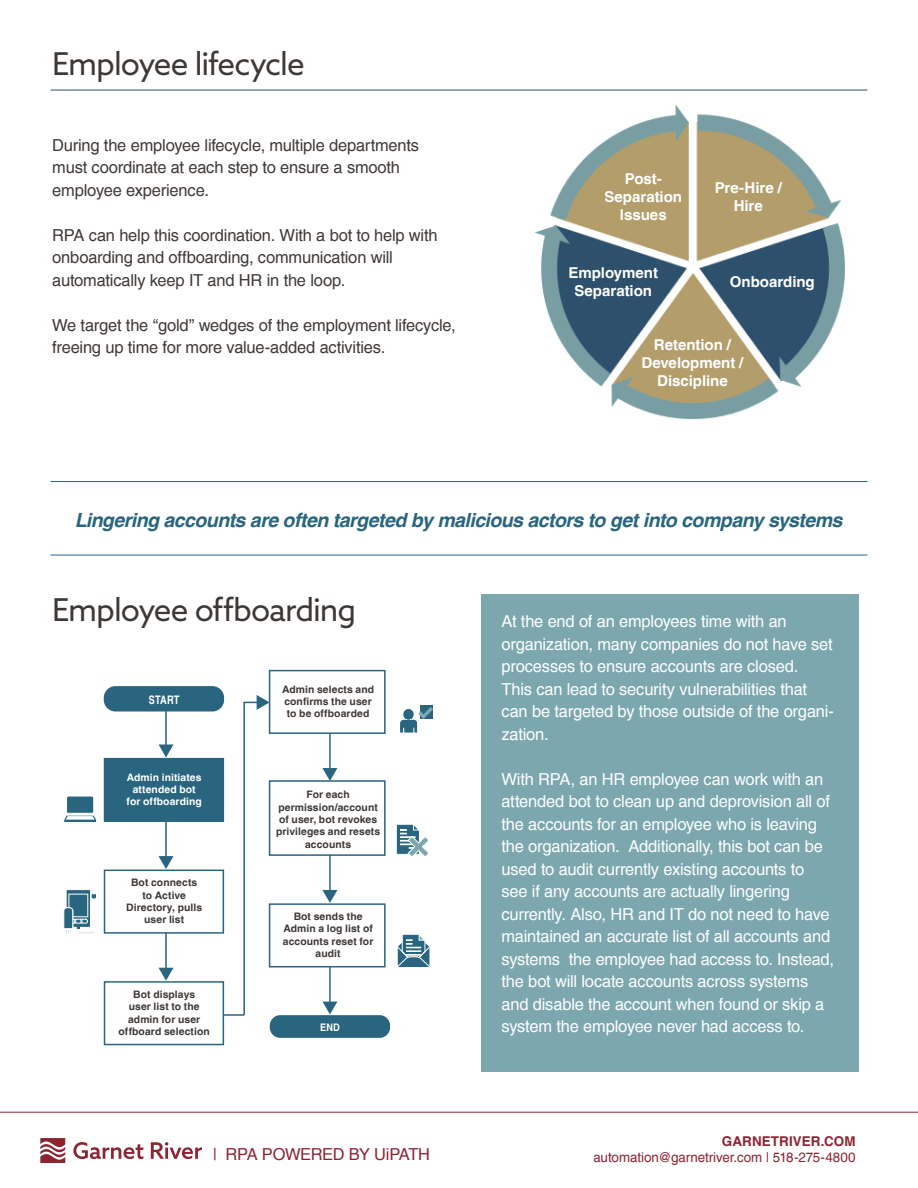
<style>
.page{position:relative;width:918px;height:1188px;background:#fff}
.page>*{position:absolute;margin:0;border:0;box-sizing:border-box;transform-origin:0 0}
.t1{font:31.5px "Azo Sans";letter-spacing:-.035em;color:#3e3835}
.t2{font:italic 700 19.5px "Helvetica";letter-spacing:-.025em;color:#29657e}
.t3{font:16.5px/22.5px "Helvetica";letter-spacing:-.015em;color:#fff}
.t4{font:16.5px/22.5px "Helvetica";letter-spacing:-.015em;color:#3e3835}
.t5{font:16.5px "Helvetica";letter-spacing:-.025em;color:#8d2431}
.t6{font:700 15px/18px "Helvetica";color:#fff;text-align:center}
.t7{font:13.5px "Helvetica";letter-spacing:-.005em;color:#8d2431}
.t8{font:700 13.5px "Helvetica";letter-spacing:.005em;color:#8d2431}
.t9{font:700 11.7px "Helvetica";letter-spacing:.015em;color:#fff;scale:.78 1}
.t10{font:700 10.35px/12.3px "Helvetica";letter-spacing:.01em;color:#3e3835;text-align:center}
.t11{font:700 10.35px/12.3px "Helvetica";letter-spacing:.01em;color:#fff;text-align:center}
.t12{font:700 10.35px "Helvetica";letter-spacing:.01em;color:#fff;scale:.88 1}
</style>
<div class="page">
<hr style="left:0;top:1112px;width:918px;height:1px;background:#8d2431">
<hr style="left:51px;top:90px;width:816px;height:1px;background:#2c516c">
<img style="left:535px;top:105px;width:310px;height:315px">
<hr style="left:51px;top:481px;width:816px;height:1px;background:#29657e">
<hr style="left:51px;top:555px;width:816px;height:1px;background:#29657e">
<div style="left:481px;top:594px;width:378px;height:478px;background:#7ca7ae"></div>
<svg style="left:40px;top:1138px;width:25px;height:25px"></svg>
<svg style="left:73px;top:1142px;width:70px;height:17px"></svg>
<svg style="left:151px;top:1142px;width:51px;height:17px"></svg>
<hr style="left:165px;top:709px;width:2px;height:38px;background:#29657e">
<svg style="left:159px;top:744px;width:14px;height:13px"></svg>
<hr style="left:329px;top:966px;width:2px;height:38px;background:#29657e">
<svg style="left:322px;top:1002px;width:15px;height:13px"></svg>
<div style="left:105px;top:687px;width:118px;height:24px;background:#29657e;border-radius:11px"></div>
<div style="left:104px;top:686px;width:120px;height:26px;border:2px solid #29657e;border-radius:11px"></div>
<div style="left:104px;top:758px;width:120px;height:64px;background:#29657e"></div>
<hr style="left:165px;top:821px;width:2px;height:37px;background:#29657e">
<svg style="left:159px;top:856px;width:14px;height:13px"></svg>
<div style="left:104px;top:870px;width:120px;height:64px;border:2px solid #29657e"></div>
<hr style="left:165px;top:932px;width:2px;height:38px;background:#29657e">
<svg style="left:159px;top:968px;width:14px;height:13px"></svg>
<div style="left:104px;top:981px;width:120px;height:64px;border:2px solid #29657e"></div>
<div style="left:269px;top:670px;width:117px;height:64px;border:2px solid #29657e"></div>
<hr style="left:329px;top:733px;width:2px;height:37px;background:#29657e">
<svg style="left:322px;top:768px;width:15px;height:12px"></svg>
<div style="left:269px;top:780px;width:117px;height:76px;border:2px solid #29657e"></div>
<hr style="left:329px;top:855px;width:2px;height:37px;background:#29657e">
<svg style="left:322px;top:890px;width:15px;height:13px"></svg>
<div style="left:269px;top:903px;width:117px;height:64px;border:2px solid #29657e"></div>
<div style="left:271px;top:1016px;width:118px;height:21px;background:#29657e;border-radius:10px"></div>
<div style="left:270px;top:1015px;width:120px;height:23px;border:2px solid #29657e;border-radius:10px"></div>
<hr style="left:223px;top:1014px;width:21px;height:2px;background:#29657e">
<hr style="left:243px;top:702px;width:2px;height:313px;background:#29657e">
<svg style="left:244px;top:695px;width:26px;height:15px"></svg>
<svg style="left:63px;top:796px;width:33px;height:26px"></svg>
<svg style="left:63px;top:889px;width:33px;height:45px"></svg>
<svg style="left:397px;top:934px;width:33px;height:34px"></svg>
<svg style="left:396px;top:824px;width:32px;height:32px"></svg>
<div style="left:420px;top:706px;width:13px;height:13px;background:#29657e"></div>
<svg style="left:400px;top:707px;width:33px;height:25px"></svg>
<h1 class="t1" style="left:52px;top:43px;width:254px">Employee lifecycle</h1>
<p class="t4" style="left:52px;top:134px;width:368px">During the employee lifecycle, multiple departments must coordinate at each step to ensure a smooth employee experience.</p>
<p class="t4" style="left:52px;top:224px;width:387px">RPA can help this coordination. With a bot to help with onboarding and offboarding, communication will automatically keep IT and HR in the loop.</p>
<p class="t4" style="left:52px;top:314px;width:405px">We target the “gold” wedges of the employment lifecycle, freeing up time for more value-added activities.</p>
<p class="t6" style="left:604px;top:169px;width:79px">Post-<br>Separation<br>Issues</p>
<p class="t6" style="left:715px;top:178px;width:69px">Pre-Hire /<br>Hire</p>
<p class="t6" style="left:568px;top:264px;width:91px">Employment<br>Separation</p>
<p class="t6" style="left:730px;top:273px;width:86px">Onboarding</p>
<p class="t6" style="left:641px;top:336px;width:104px">Retention /<br>Development /<br>Discipline</p>
<p class="t2" style="left:75px;top:509px;width:769px">Lingering accounts are often targeted by malicious actors to get into company systems</p>
<h1 class="t1" style="left:52px;top:589px;width:306px">Employee offboarding</h1>
<p class="t9" style="left:149px;top:693px;width:41px">START</p>
<p class="t11" style="left:127px;top:771px;width:77px">Admin initiates attended bot for offboarding</p>
<p class="t10" style="left:126px;top:876px;width:78px">Bot connects to Active<br>Directory, pulls user list</p>
<p class="t10" style="left:119px;top:988px;width:93px">Bot displays<br>user list to the admin for user offboard selection</p>
<p class="t10" style="left:282px;top:683px;width:94px;text-align:left">Admin selects and confirms the user to be offboarded</p>
<p class="t10" style="left:276px;top:788px;width:106px">For each permission/account of user, bot revokes privileges and resets accounts</p>
<p class="t10" style="left:283px;top:910px;width:92px">Bot sends the<br>Admin a log list of accounts reset for audit</p>
<p class="t12" style="left:320px;top:1021px;width:24px">END</p>
<p class="t5" style="left:213px;top:1144px;width:219px">| RPA POWERED BY UiPATH</p>
<p class="t3" style="left:502px;top:610px;width:334px">At the end of an employees time with an organization, many companies do not have set processes to ensure accounts are closed.<br>This can lead to security vulnerabilities that can be targeted by those outside of the organi&shy;zation.</p>
<p class="t3" style="left:502px;top:768px;width:334px">With RPA, an HR employee can work with an attended bot to clean up and deprovision all of the accounts for an employee who is leaving the organization. Additionally, this bot can be used to audit currently existing accounts to see if any accounts are actually lingering currently. Also, HR and IT do not need to have maintained an accurate list of all accounts and systems the employee had access to. Instead, the bot will locate accounts across systems and disable the account when found or skip a system the employee never had access to.</p>
<p class="t8" style="left:722px;top:1133px;width:135px">GARNETRIVER.COM</p>
<p class="t7" style="left:593px;top:1150px;width:264px">automation@garnetriver.com | 518-275-4800</p>
</div>
